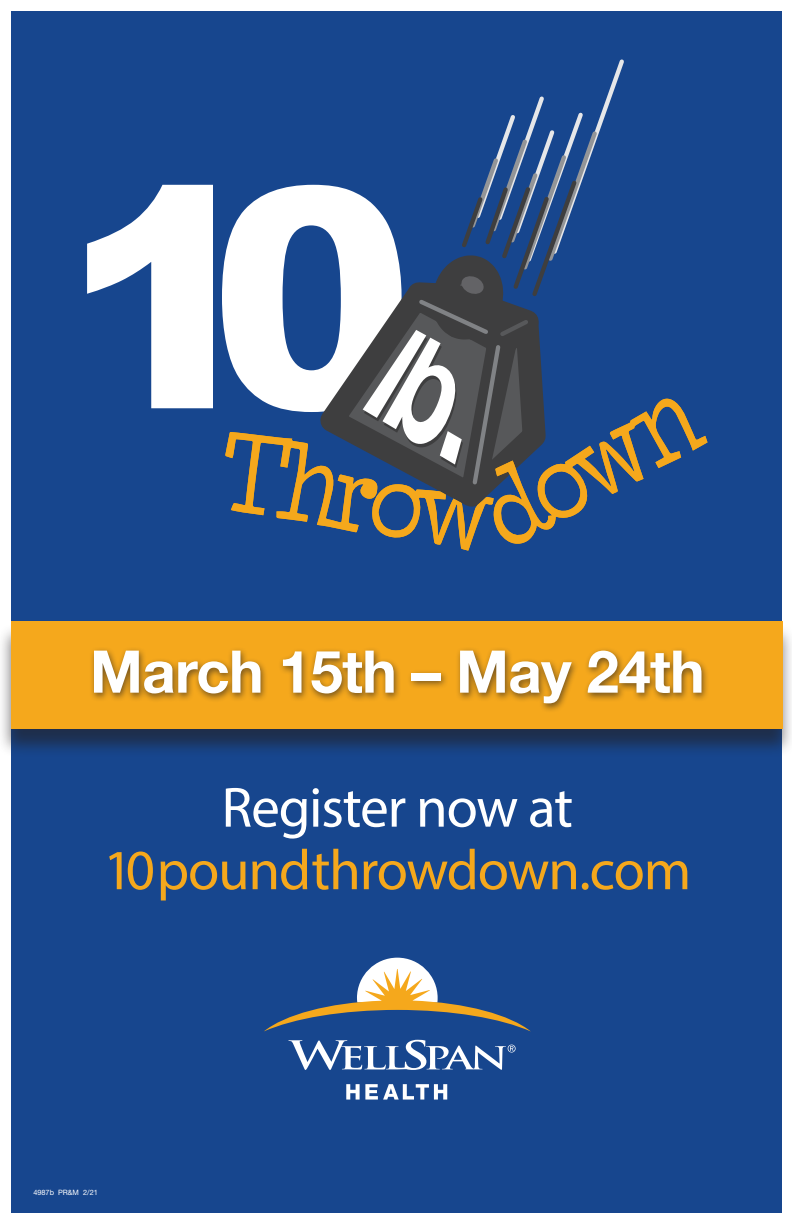
<style>
.page{position:relative;width:792px;height:1224px;background:#fff}
.page>*{position:absolute;margin:0;border:0;box-sizing:border-box;transform-origin:0 0}
.t1{font:700 58.9px "Helvetica Neue";letter-spacing:-.01em;color:#fff}
.t2{font:57px/62.6px "Myriad Pro";letter-spacing:-.02em;color:#f5a81c;text-align:center}
.t3{font:7.4px "Helvetica Neue";color:#fff}
.s1{color:#fff}
</style>
<div class="page">
<div style="left:11px;top:12px;width:770px;height:1201px;background:#17468e"></div>
<div style="left:0;top:624px;width:792px;height:133px;background:#231f20;opacity:.6"></div>
<div style="left:11px;top:622px;width:771px;height:107px;background:#f5a81c"></div>
<div style="left:89px;top:647px;width:621px;height:66px;background:#231f20;opacity:.63"></div>
<svg style="left:87px;top:185px;width:126px;height:223px"></svg>
<svg style="left:225px;top:59px;width:483px;height:492px"></svg>
<svg style="left:346px;top:1084px;width:101px;height:16px"></svg>
<svg style="left:288px;top:1040px;width:228px;height:30px"></svg>
<svg style="left:264px;top:958px;width:266px;height:73px"></svg>
<p class="t1" style="left:90px;top:635px;width:616px">March 15th – May 24th</p>
<p class="t2" style="left:103px;top:775px;width:590px"><span class="s1">Register now at<br></span>10poundthrowdown.com</p>
<p class="t3" style="left:33px;top:1188px;width:66px">4987b PR&amp;M 2/21</p>
</div>
